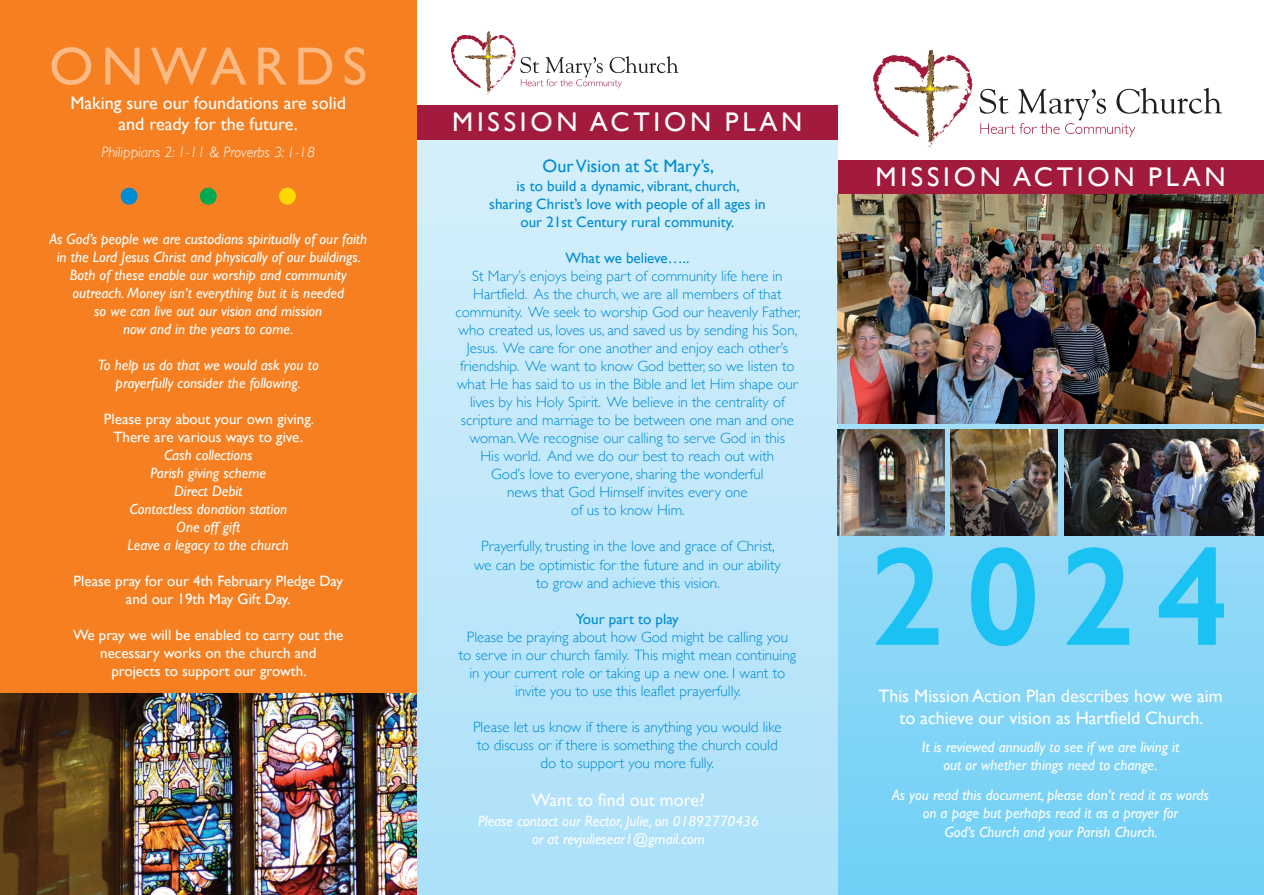
<style>
.page{position:relative;width:1264px;height:895px;background:#fff}
.page>*{position:absolute;margin:0;border:0;box-sizing:border-box;transform-origin:0 0}
.t1{font:600 141px "Gill Sans";color:#1ac1f3}
.t2{font:54px "Gill Sans";letter-spacing:.14em;color:#fbba84}
.t3{font:27px "Gill Sans";letter-spacing:.14em;color:#fff}
.t4{font:18px "Gill Sans";color:#fff}
.t5{font:18px "Gill Sans";color:#008cd2}
.t6{font:300 15px/18px "Gill Sans";color:#008cd2;text-align:center}
.t7{font:italic 15px/18px "Gill Sans";color:#fff;text-align:center}
.t8{font:15px/18px "Gill Sans";color:#fff;text-align:center}
.t9{font:15px/18px "Gill Sans";color:#008cd2;text-align:center}
.t10{font:italic 300 15px "Gill Sans";color:#fff}
</style>
<div class="page">
<svg style="left:837px;top:423px;width:426px;height:471px;background:#83d3f5"></svg>
<div style="left:416px;top:140px;width:421px;height:754px;background:linear-gradient(to bottom,#d5effb,#ace0f9)"></div>
<div style="left:837px;top:160px;width:426px;height:35px;background:#a21b3d"></div>
<img style="left:837px;top:195px;width:426px;height:228px">
<img style="left:837px;top:429px;width:107px;height:106px">
<img style="left:950px;top:429px;width:107px;height:106px">
<img style="left:1063px;top:429px;width:200px;height:106px">
<img style="left:963px;top:62px;width:6px;height:32px">
<svg style="left:913px;top:65px;width:5px;height:6px"></svg>
<img style="left:957px;top:57px;width:6px;height:11px">
<img style="left:918px;top:54px;width:39px;height:25px">
<svg style="left:927px;top:49px;width:8px;height:23px"></svg>
<svg style="left:893px;top:79px;width:75px;height:71px"></svg>
<img style="left:925px;top:72px;width:48px;height:14px">
<img style="left:925px;top:120px;width:21px;height:24px">
<svg style="left:979px;top:88px;width:242px;height:49px"></svg>
<svg style="left:464px;top:31px;width:49px;height:65px"></svg>
<img style="left:485px;top:46px;width:31px;height:9px">
<img style="left:485px;top:77px;width:13px;height:16px">
<svg style="left:520px;top:56px;width:158px;height:32px"></svg>
<div style="left:414px;top:106px;width:423px;height:34px;background:#a21b3d"></div>
<div style="left:0;top:0;width:416px;height:893px;background:#f57f21"></div>
<div style="left:121px;top:188px;width:16px;height:16px;background:#008cd2;border-radius:50%"></div>
<div style="left:200px;top:188px;width:17px;height:16px;background:#00a851;border-radius:50%"></div>
<div style="left:279px;top:188px;width:17px;height:16px;background:#ffd801;border-radius:50%"></div>
<img style="left:0;top:693px;width:416px;height:201px">
<p class="t2" style="left:49px;top:35px;width:319px">ONWARDS</p>
<p class="t4" style="left:70px;top:92px;width:277px">Making sure our foundations are solid</p>
<p class="t4" style="left:118px;top:114px;width:181px">and ready for the future.</p>
<p class="t10" style="left:101px;top:144px;width:215px">Philippians 2: 1-11 &amp; Proverbs 3: 1-18</p>
<p class="t7" style="left:49px;top:230px;width:319px">As God’s people we are custodians spiritually of our faith in the Lord Jesus Christ and physically of our buildings.<br>Both of these enable our worship and community</p>
<p class="t7" style="left:72px;top:284px;width:273px">outreach. Money isn’t everything but it is needed</p>
<p class="t7" style="left:94px;top:302px;width:229px">so we can live out our vision and mission</p>
<p class="t7" style="left:123px;top:320px;width:172px">now and in the years to come.</p>
<p class="t7" style="left:98px;top:356px;width:222px">To help us do that we would ask you to</p>
<p class="t7" style="left:116px;top:374px;width:187px">prayerfully consider the following.</p>
<p class="t8" style="left:104px;top:410px;width:211px">Please pray about your own giving.</p>
<p class="t8" style="left:113px;top:428px;width:191px">There are various ways to give.</p>
<p class="t7" style="left:164px;top:446px;width:90px">Cash collections</p>
<p class="t7" style="left:150px;top:464px;width:117px">Parish giving scheme</p>
<p class="t7" style="left:174px;top:482px;width:70px">Direct Debit</p>
<p class="t7" style="left:129px;top:500px;width:159px">Contactless donation station</p>
<p class="t7" style="left:176px;top:518px;width:66px">One off gift</p>
<p class="t7" style="left:128px;top:536px;width:163px">Leave a legacy to the church</p>
<p class="t8" style="left:74px;top:572px;width:271px">Please pray for our 4th February Pledge Day and our 19th May Gift Day.</p>
<p class="t8" style="left:73px;top:626px;width:271px">We pray we will be enabled to carry out the</p>
<p class="t8" style="left:100px;top:644px;width:218px">necessary works on the church and</p>
<p class="t8" style="left:111px;top:662px;width:197px">projects to support our growth.</p>
<p class="t3" style="left:452px;top:106px;width:351px">MISSION ACTION PLAN</p>
<p class="t5" style="left:542px;top:155px;width:173px">Our Vision at St Mary’s,</p>
<p class="t9" style="left:516px;top:177px;width:225px">is to build a dynamic, vibrant, church,</p>
<p class="t9" style="left:489px;top:195px;width:278px">sharing Christ’s love with people of all ages in our 21st Century rural community.</p>
<p class="t9" style="left:565px;top:249px;width:125px">What we believe…..</p>
<p class="t6" style="left:472px;top:267px;width:312px">St Mary’s enjoys being part of community life here in</p>
<p class="t6" style="left:473px;top:285px;width:310px">Hartfield. As the church, we are all members of that</p>
<p class="t6" style="left:455px;top:303px;width:346px">community. We seek to worship God our heavenly Father, who created us, loves us, and saved us by sending his Son, Jesus. We care for one another and enjoy each other’s friendship. We want to know God better, so we listen to what He has said to us in the Bible and let Him shape our lives by his Holy Spirit. We believe in the centrality of</p>
<p class="t6" style="left:461px;top:411px;width:334px">scripture and marriage to be between one man and one woman. We recognise our calling to serve God in this</p>
<p class="t6" style="left:480px;top:447px;width:295px">His world. And we do our best to reach out with</p>
<p class="t6" style="left:491px;top:465px;width:274px">God’s love to everyone, sharing the wonderful</p>
<p class="t6" style="left:507px;top:483px;width:242px">news that God Himself invites every one</p>
<p class="t6" style="left:571px;top:501px;width:115px">of us to know Him.</p>
<p class="t6" style="left:481px;top:537px;width:295px">Prayerfully, trusting in the love and grace of Christ,</p>
<p class="t6" style="left:474px;top:555px;width:308px">we can be optimistic for the future and in our ability</p>
<p class="t6" style="left:536px;top:573px;width:185px">to grow and achieve this vision.</p>
<p class="t9" style="left:576px;top:609px;width:104px">Your part to play</p>
<p class="t6" style="left:466px;top:627px;width:323px">Please be praying about how God might be calling you</p>
<p class="t6" style="left:458px;top:645px;width:339px">to serve in our church family. This might mean continuing</p>
<p class="t6" style="left:469px;top:663px;width:317px">in your current role or taking up a new one. I want to</p>
<p class="t6" style="left:515px;top:681px;width:227px">invite you to use this leaflet prayerfully.</p>
<p class="t6" style="left:473px;top:717px;width:310px">Please let us know if there is anything you would like</p>
<p class="t6" style="left:477px;top:735px;width:302px">to discuss or if there is something the church could</p>
<p class="t6" style="left:540px;top:753px;width:175px">do to support you more fully.</p>
<p class="t4" style="left:532px;top:789px;width:175px">Want to find out more?</p>
<p class="t7" style="left:478px;top:811px;width:282px">Please contact our Rector, Julie, on 01892770436</p>
<p class="t7" style="left:532px;top:829px;width:174px">or at revjuliesear1@gmail.com</p>
<p class="t3" style="left:875px;top:161px;width:351px">MISSION ACTION PLAN</p>
<p class="t1" style="left:870px;top:511px;width:362px">2024</p>
<p class="t4" style="left:878px;top:685px;width:345px">This Mission Action Plan describes how we aim</p>
<p class="t4" style="left:899px;top:707px;width:306px">to achieve our vision as Hartfield Church.</p>
<p class="t7" style="left:921px;top:738px;width:259px">It is reviewed annually to see if we are living it</p>
<p class="t7" style="left:943px;top:756px;width:216px">out or whether things need to change.</p>
<p class="t7" style="left:892px;top:786px;width:318px">As you read this document, please don’t read it as words</p>
<p class="t7" style="left:922px;top:804px;width:257px">on a page but perhaps read it as a prayer for</p>
<p class="t7" style="left:944px;top:822px;width:215px">God’s Church and your Parish Church.</p>
</div>
